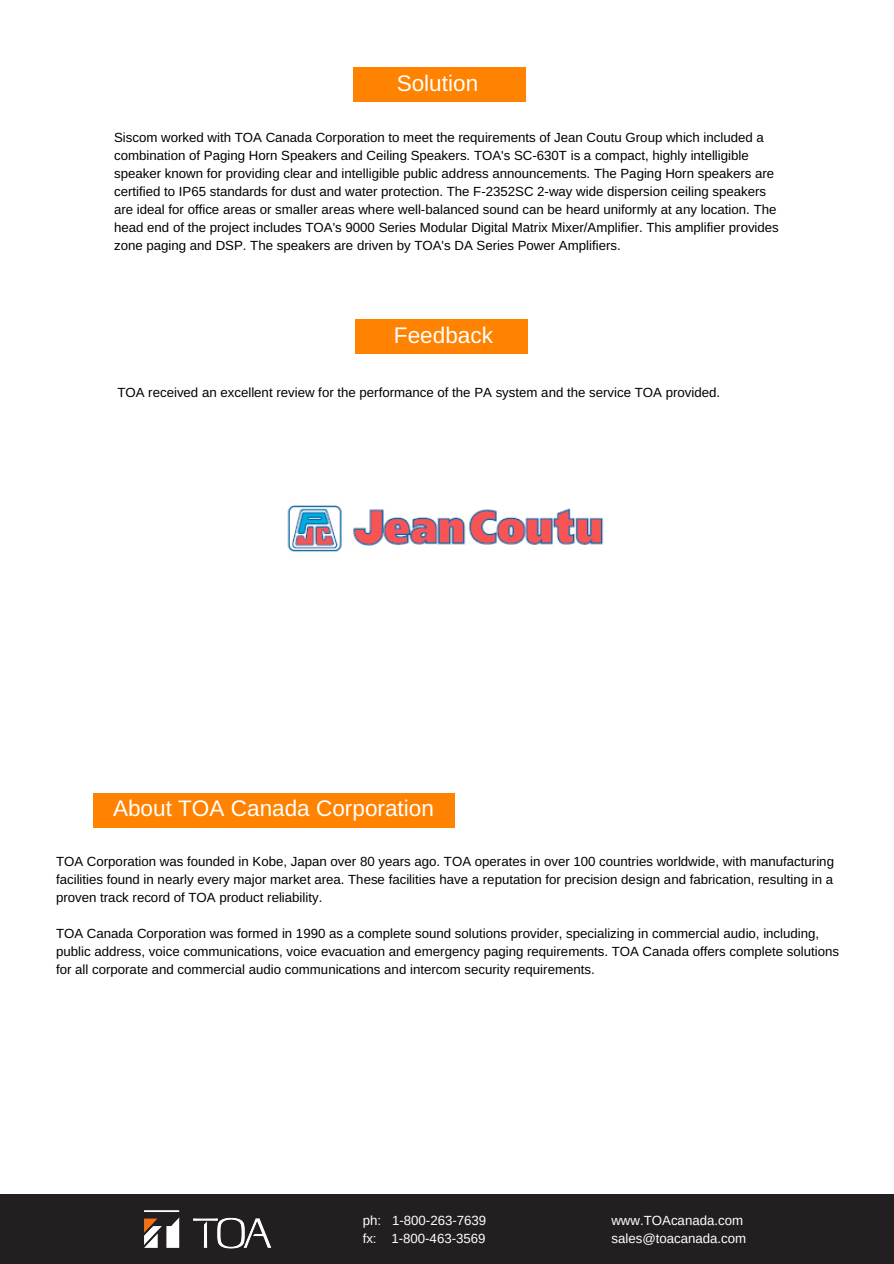
<style>
.page{position:relative;width:894px;height:1264px;background:#fff}
.page>*{position:absolute;margin:0;border:0;box-sizing:border-box;transform-origin:0 0}
.t1{font:22.5px "Arimo";color:#fff}
.t2{font:13.2px/18px "Arimo";color:#000}
.t3{font:13.2px/18px "Arimo";color:#fff}
</style>
<div class="page">
<div style="left:352px;top:67px;width:173px;height:34px;background:#ff8200"></div>
<div style="left:355px;top:319px;width:172px;height:35px;background:#ff8200"></div>
<div style="left:93px;top:792px;width:361px;height:35px;background:#ff8200"></div>
<div style="left:0;top:1194px;width:893px;height:69px;background:#231f20"></div>
<img style="left:144px;top:1210px;width:127px;height:39px">
<img style="left:287px;top:505px;width:317px;height:47px">
<h1 class="t1" style="left:396px;top:71px;width:83px">Solution</h1>
<p class="t2" style="left:114px;top:129px;width:666px">Siscom worked with TOA Canada Corporation to meet the requirements of Jean Coutu Group which included a combination of Paging Horn Speakers and Ceiling Speakers. TOA's SC-630T is a compact, highly intelligible speaker known for providing clear and intelligible public address announcements. The Paging Horn speakers are certified to IP65 standards for dust and water protection. The F-2352SC 2-way wide dispersion ceiling speakers are ideal for office areas or smaller areas where well-balanced sound can be heard uniformly at any location. The head end of the project includes TOA's 9000 Series Modular Digital Matrix Mixer/Amplifier. This amplifier provides zone paging and DSP. The speakers are driven by TOA's DA Series Power Amplifiers.</p>
<h1 class="t1" style="left:394px;top:323px;width:100px">Feedback</h1>
<p class="t2" style="left:117px;top:383px;width:604px">TOA received an excellent review for the performance of the PA system and the service TOA provided.</p>
<h1 class="t1" style="left:113px;top:795px;width:322px">About TOA Canada Corporation</h1>
<p class="t2" style="left:56px;top:852px;width:779px;text-align:justify">TOA Corporation was founded in Kobe, Japan over 80 years ago. TOA operates in over 100 countries worldwide, with manufacturing facilities found in nearly every major market area. These facilities have a reputation for precision design and fabrication, resulting in a proven track record of TOA product reliability.</p>
<p class="t2" style="left:56px;top:924px;width:784px">TOA Canada Corporation was formed in 1990 as a complete sound solutions provider, specializing in commercial audio, including, public address, voice communications, voice evacuation and emergency paging requirements. TOA Canada offers complete solutions for all corporate and commercial audio communications and intercom security requirements.</p>
<p class="t3" style="left:362px;top:1210px;width:125px">ph: 1-800-263-7639 fx: 1-800-463-3569</p>
<p class="t3" style="left:611px;top:1210px;width:136px">www.TOAcanada.com sales@toacanada.com</p>
</div>
